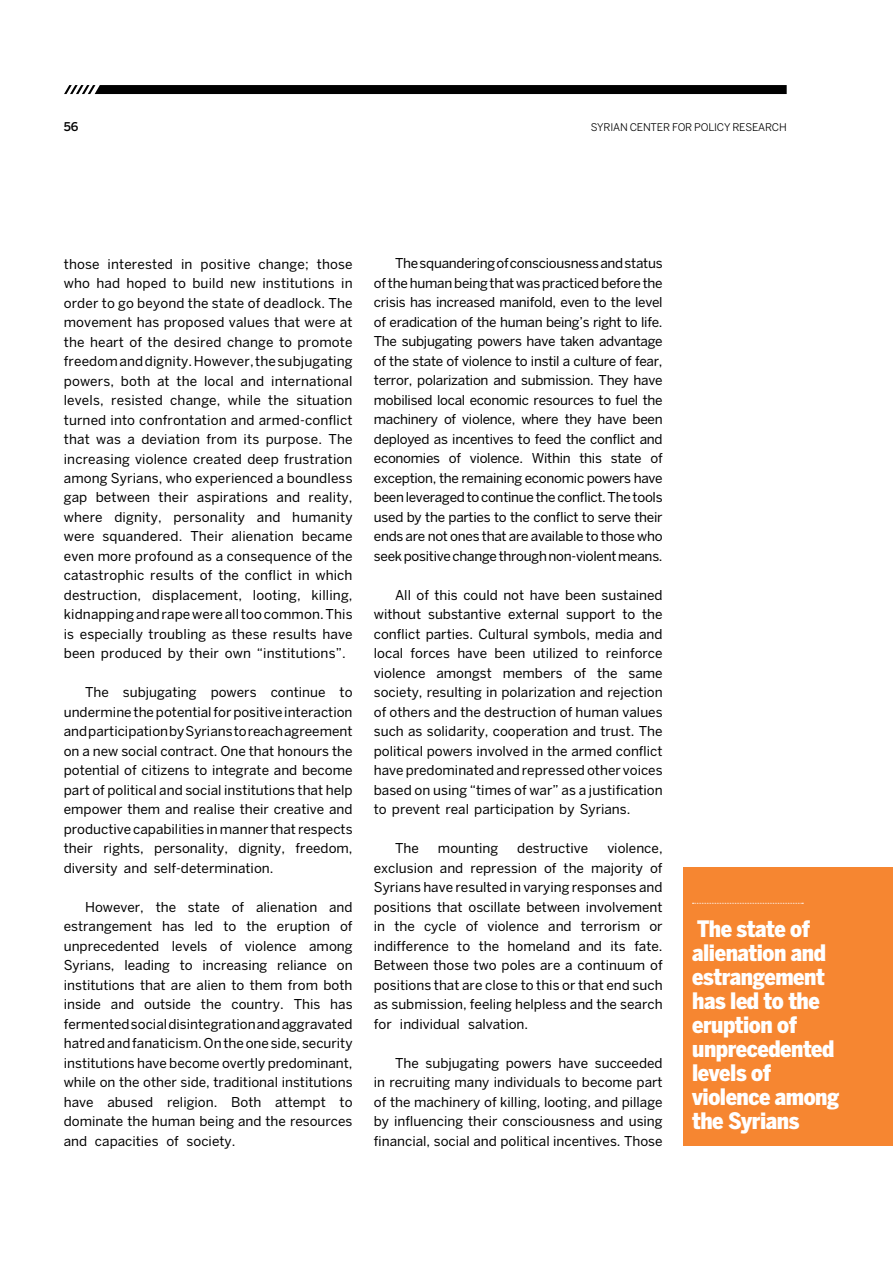
<style>
.page{position:relative;width:893px;height:1263px;background:#fff}
.page>*{position:absolute;margin:0;border:0;box-sizing:border-box;transform-origin:0 0}
.t1{font:900 condensed 22.5px/24px "Benton Sans";letter-spacing:-.02em;color:#fff}
.t2{font:13.5px/19.5px "Benton Sans";color:#000;text-align:justify}
.t3{font:500 12px "Benton Sans";color:#000}
.t4{font:10.5px "Benton Sans";letter-spacing:-.02em;color:#000}
</style>
<div class="page">
<svg style="left:64px;top:85px;width:723px;height:9px;background:#080808"></svg>
<div style="left:684px;top:867px;width:209px;height:279px;background:#f68631"></div>
<svg style="left:692px;top:903px;width:111px;height:1px"></svg>
<p class="t3" style="left:64px;top:119px;width:16px">56</p>
<p class="t4" style="left:591px;top:121px;width:197px">SYRIAN CENTER FOR POLICY RESEARCH</p>
<p class="t2" style="left:64px;top:254px;width:290px">those interested in positive change; those who had hoped to build new institutions in order to go beyond the state of deadlock. The movement has proposed values that were at the heart of the desired change to promote freedom and dignity. However, the subjugating powers, both at the local and international levels, resisted change, while the situation turned into confrontation and armed-conflict that was a deviation from its purpose. The increasing violence created deep frustration among Syrians, who experienced a boundless gap between their aspirations and reality, where dignity, personality and humanity were squandered. Their alienation became even more profound as a consequence of the catastrophic results of the conflict in which destruction, displacement, looting, killing, kidnapping and rape were all too common. This is especially troubling as these results have been produced by their own “institutions”.</p>
<p class="t2" style="left:64px;top:683px;width:290px;text-indent:21px">The subjugating powers continue to undermine the potential for positive interaction and participation by Syrians to reach agreement on a new social contract. One that honours the potential of citizens to integrate and become part of political and social institutions that help empower them and realise their creative and productive capabilities in manner that respects their rights, personality, dignity, freedom, diversity and self-determination.</p>
<p class="t2" style="left:64px;top:897px;width:290px;text-indent:21px">However, the state of alienation and estrangement has led to the eruption of unprecedented levels of violence among Syrians, leading to increasing reliance on institutions that are alien to them from both inside and outside the country. This has fermented social disintegration and aggravated hatred and fanaticism. On the one side, security institutions have become overtly predominant, while on the other side, traditional institutions have abused religion. Both attempt to dominate the human being and the resources and capacities of society.</p>
<p class="t2" style="left:374px;top:253px;width:290px;text-indent:21px">The squandering of consciousness and status of the human being that was practiced before the crisis has increased manifold, even to the level of eradication of the human being’s right to life.<br>The subjugating powers have taken advantage of the state of violence to instil a culture of fear, terror, polarization and submission. They have mobilised local economic resources to fuel the machinery of violence, where they have been deployed as incentives to feed the conflict and economies of violence. Within this state of exception, the remaining economic powers have been leveraged to continue the conflict. The tools used by the parties to the conflict to serve their ends are not ones that are available to those who seek positive change through non-violent means.</p>
<p class="t2" style="left:374px;top:585px;width:290px;text-indent:21px">All of this could not have been sustained without substantive external support to the conflict parties. Cultural symbols, media and local forces have been utilized to reinforce violence amongst members of the same society, resulting in polarization and rejection of others and the destruction of human values such as solidarity, cooperation and trust. The political powers involved in the armed conflict have predominated and repressed other voices based on using “times of war” as a justification to prevent real participation by Syrians.</p>
<p class="t2" style="left:395px;top:838px;width:25px">The</p>
<p class="t2" style="left:438px;top:838px;width:62px">mounting</p>
<p class="t2" style="left:517px;top:838px;width:72px">destructive</p>
<p class="t2" style="left:374px;top:838px;width:290px;text-indent:233px">violence, exclusion and repression of the majority of Syrians have resulted in varying responses and positions that oscillate between involvement in the cycle of violence and terrorism or indifference to the homeland and its fate.<br>Between those two poles are a continuum of positions that are close to this or that end such as submission, feeling helpless and the search for individual salvation.</p>
<p class="t2" style="left:374px;top:1053px;width:290px;text-indent:21px">The subjugating powers have succeeded in recruiting many individuals to become part of the machinery of killing, looting, and pillage by influencing their consciousness and using financial, social and political incentives. Those</p>
<h1 class="t1" style="left:692px;top:916px;width:149px">The state of alienation and estrangement has led to the eruption of unprecedented levels of violence among the Syrians</h1>
</div>
